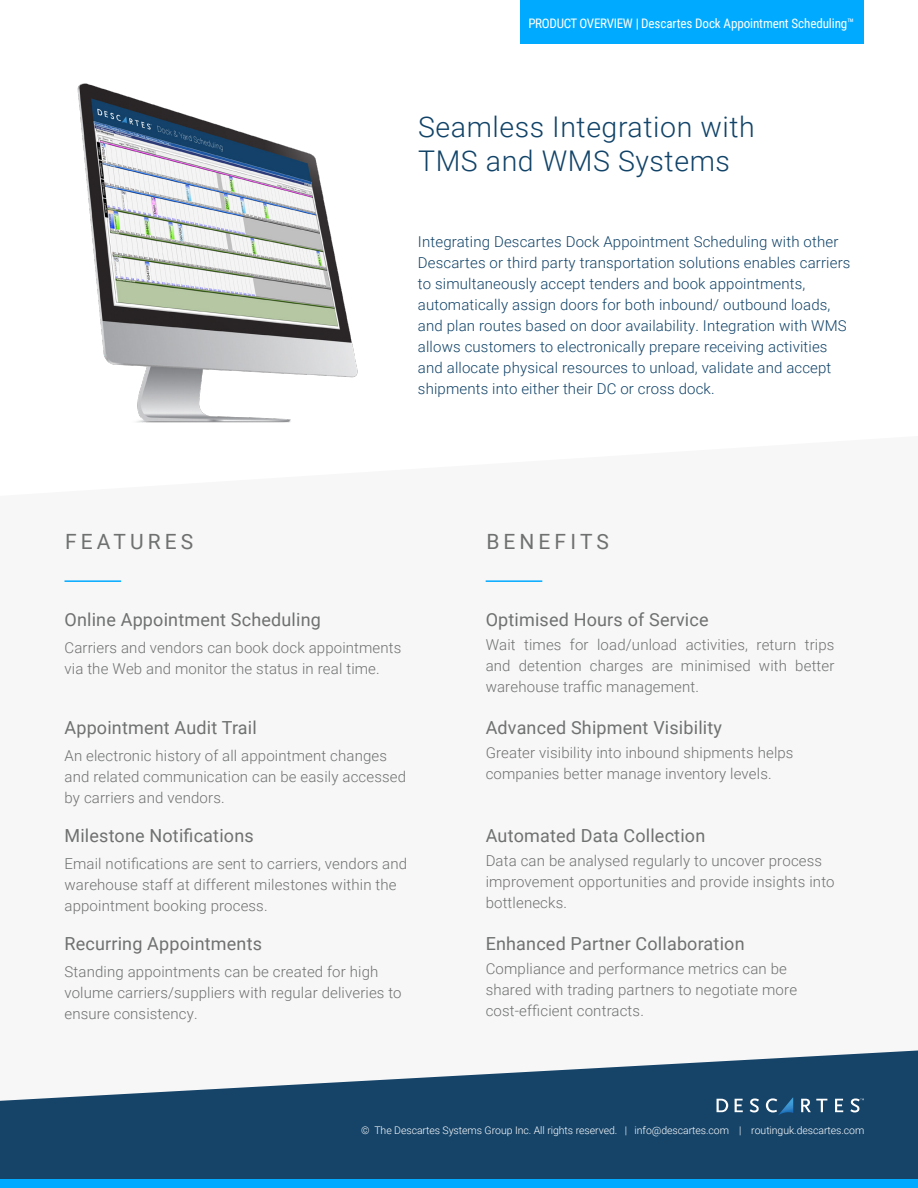
<style>
.page{position:relative;width:918px;height:1188px;background:#fff}
.page>*{position:absolute;margin:0;border:0;box-sizing:border-box;transform-origin:0 0}
.t1{font:300 28.5px/34.2px "Roboto";letter-spacing:.02em;color:#114368}
.Heads{font:21px "Roboto";letter-spacing:.195em;color:#6f7070}
.Feature_Benefit_Text{font:18px "Roboto";letter-spacing:.01em;color:#6f7070}
.Subheads{font:18px "Roboto";letter-spacing:.01em;color:#6f7070}
.Feature_Benefit_Text-2{font:300 15px/21px "Roboto";letter-spacing:.01em;color:#6f7070}
.t2{font:300 15px/21px "Roboto";letter-spacing:.01em;color:#114368}
.t3{font:13.2px "Roboto Condensed";letter-spacing:-.01em;color:#fff}
.t4{font:300 10.5px "Roboto";letter-spacing:-.005em;color:#fff}
</style>
<div class="page">
<img style="left:77px;top:83px;width:281px;height:340px">
<svg style="left:0;top:1050px;width:918px;height:129px;fill:#164469"></svg>
<div style="left:521px;top:0;width:343px;height:43px;background:#0af"></div>
<div style="left:0;top:1179px;width:918px;height:9px;background:#0af"></div>
<hr style="left:64px;top:580px;width:57px;height:2px;background:#0af">
<hr style="left:486px;top:580px;width:56px;height:2px;background:#0af">
<svg style="left:717px;top:1099px;width:11px;height:13px"></svg>
<svg style="left:735px;top:1099px;width:8px;height:13px"></svg>
<svg style="left:750px;top:1098px;width:9px;height:14px"></svg>
<svg style="left:801px;top:1099px;width:26px;height:13px"></svg>
<svg style="left:835px;top:1099px;width:8px;height:13px"></svg>
<svg style="left:850px;top:1098px;width:14px;height:14px"></svg>
<svg style="left:766px;top:1098px;width:27px;height:17px"></svg>
<p class="t3" style="left:528px;top:14px;width:328px">PRODUCT OVERVIEW | Descartes Dock Appointment Scheduling™</p>
<p class="t1" style="left:418px;top:109px;width:338px">Seamless Integration with<br>TMS and WMS Systems</p>
<p class="t2" style="left:418px;top:230px;width:434px">Integrating Descartes Dock Appointment Scheduling with other Descartes or third party transportation solutions enables carriers to simultaneously accept tenders and book appointments, automatically assign doors for both inbound/ outbound loads, and plan routes based on door availability. Integration with WMS allows customers to electronically prepare receiving activities and allocate physical resources to unload, validate and accept shipments into either their DC or cross dock.</p>
<p class="Heads" style="left:65px;top:527px;width:130px">FEATURES</p>
<p class="Heads" style="left:486px;top:527px;width:124px">BENEFITS</p>
<p class="Subheads" style="left:64px;top:607px;width:258px">Online Appointment Scheduling</p>
<p class="Feature_Benefit_Text-2" style="left:64px;top:637px;width:338px">Carriers and vendors can book dock appointments via the Web and monitor the status in real time.</p>
<p class="Subheads" style="left:64px;top:715px;width:194px">Appointment Audit Trail</p>
<p class="Feature_Benefit_Text-2" style="left:64px;top:745px;width:343px">An electronic history of all appointment changes and related communication can be easily accessed by carriers and vendors.</p>
<p class="Subheads" style="left:64px;top:823px;width:191px">Milestone Notifications</p>
<p class="Feature_Benefit_Text-2" style="left:64px;top:853px;width:344px">Email notifications are sent to carriers, vendors and warehouse staff at different milestones within the appointment booking process.</p>
<p class="Subheads" style="left:64px;top:931px;width:199px">Recurring Appointments</p>
<p class="Feature_Benefit_Text-2" style="left:64px;top:961px;width:339px">Standing appointments can be created for high volume carriers/suppliers with regular deliveries to ensure consistency.</p>
<p class="Feature_Benefit_Text" style="left:486px;top:607px;width:224px">Optimised Hours of Service</p>
<p class="Feature_Benefit_Text-2" style="left:486px;top:634px;width:350px;text-align:justify">Wait times for load/unload activities, return trips and detention charges are minimised with better warehouse traffic management.</p>
<p class="Feature_Benefit_Text" style="left:486px;top:715px;width:238px">Advanced Shipment Visibility</p>
<p class="Feature_Benefit_Text-2" style="left:486px;top:742px;width:309px">Greater visibility into inbound shipments helps companies better manage inventory levels.</p>
<p class="Feature_Benefit_Text" style="left:486px;top:823px;width:221px">Automated Data Collection</p>
<p class="Feature_Benefit_Text-2" style="left:486px;top:850px;width:350px">Data can be analysed regularly to uncover process improvement opportunities and provide insights into bottlenecks.</p>
<p class="Feature_Benefit_Text" style="left:486px;top:931px;width:260px">Enhanced Partner Collaboration</p>
<p class="Feature_Benefit_Text-2" style="left:486px;top:958px;width:313px">Compliance and performance metrics can be shared with trading partners to negotiate more cost-efficient contracts.</p>
<p class="t4" style="left:361px;top:1123px;width:505px">© The Descartes Systems Group Inc. All rights reserved. | info@descartes.com | routinguk.descartes.com</p>
</div>
